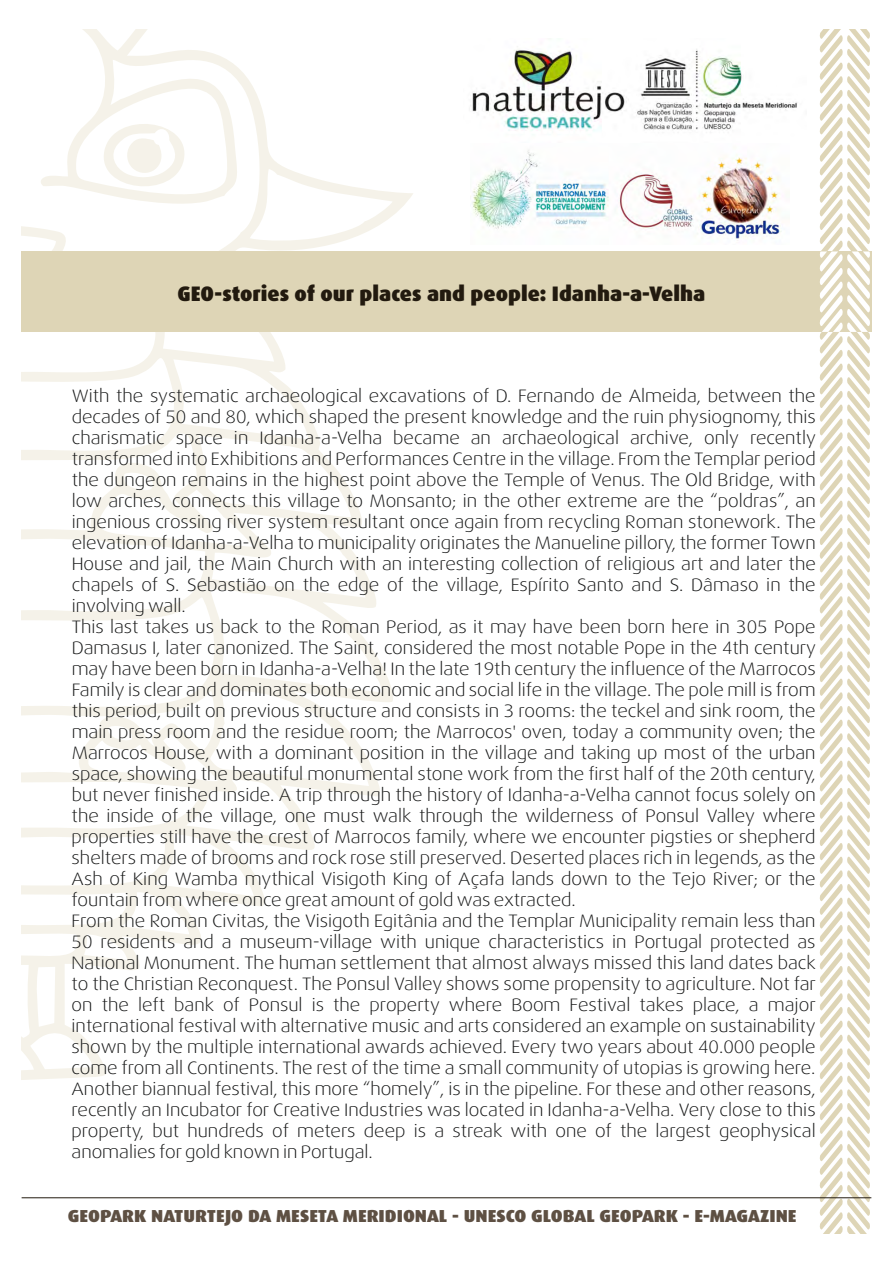
<style>
.page{position:relative;width:893px;height:1263px;background:#fff}
.page>*{position:absolute;margin:0;border:0;box-sizing:border-box;transform-origin:0 0}
.t1{font:900 21px "Dax";color:#221a0f}
.t2{font:300 18px/21px "Dax Wide";color:#151616}
.t3{font:900 17.4px "Dax";color:#5e5043;scale:1.06 1}
</style>
<div class="page">
<svg style="left:22px;top:30px;width:391px;height:1050px"></svg>
<svg style="left:96px;top:110px;width:97px;height:90px"></svg>
<svg style="left:22px;top:226px;width:50px;height:25px"></svg>
<div style="left:22px;top:251px;width:849px;height:81px;background:#ded5b6"></div>
<svg style="left:820px;top:30px;width:50px;height:1203px"></svg>
<hr style="left:22px;top:1197px;width:849px;height:1px;background:#221a0f">
<img style="left:472px;top:49px;width:325px;height:82px">
<img style="left:470px;top:150px;width:312px;height:91px">
<p class="t1" style="left:177px;top:282px;width:529px">GEO-stories of our places and people: Idanha-a-Velha</p>
<p class="t2" style="left:72px;top:385px;width:746px">With the systematic archaeological excavations of D. Fernando de Almeida, between the decades of 50 and 80, which shaped the present knowledge and the ruin physiognomy, this charismatic space in Idanha-a-Velha became an archaeological archive, only recently transformed into Exhibitions and Performances Centre in the village. From the Templar period the dungeon remains in the highest point above the Temple of Venus. The Old Bridge, with low arches, connects this village to Monsanto; in the other extreme are the “poldras”, an ingenious crossing river system resultant once again from recycling Roman stonework. The elevation of Idanha-a-Velha to municipality originates the Manueline pillory, the former Town House and jail, the Main Church with an interesting collection of religious art and later the chapels of S. Sebastião on the edge of the village, Espírito Santo and S. Dâmaso in the involving wall.<br>This last takes us back to the Roman Period, as it may have been born here in 305 Pope Damasus I, later canonized. The Saint, considered the most notable Pope in the 4th century may have been born in Idanha-a-Velha! In the late 19th century the influence of the Marrocos Family is clear and dominates both economic and social life in the village. The pole mill is from this period, built on previous structure and consists in 3 rooms: the teckel and sink room, the main press room and the residue room; the Marrocos' oven, today a community oven; the Marrocos House, with a dominant position in the village and taking up most of the urban space, showing the beautiful monumental stone work from the first half of the 20th century, but never finished inside. A trip through the history of Idanha-a-Velha cannot focus solely on the inside of the village, one must walk through the wilderness of Ponsul Valley where properties still have the crest of Marrocos family, where we encounter pigsties or shepherd shelters made of brooms and rock rose still preserved. Deserted places rich in legends, as the Ash of King Wamba mythical Visigoth King of Açafa lands down to the Tejo River; or the fountain from where once great amount of gold was extracted.<br>From the Roman Civitas, the Visigoth Egitânia and the Templar Municipality remain less than 50 residents and a museum-village with unique characteristics in Portugal protected as National Monument. The human settlement that almost always missed this land dates back to the Christian Reconquest. The Ponsul Valley shows some propensity to agriculture. Not far on the left bank of Ponsul is the property where Boom Festival takes place, a major international festival with alternative music and arts considered an example on sustainability shown by the multiple international awards achieved. Every two years about 40.000 people come from all Continents. The rest of the time a small community of utopias is growing here.<br>Another biannual festival, this more “homely”, is in the pipeline. For these and other reasons, recently an Incubator for Creative Industries was located in Idanha-a-Velha. Very close to this property, but hundreds of meters deep is a streak with one of the largest geophysical anomalies for gold known in Portugal.</p>
<p class="t3" style="left:68px;top:1206px;width:689px">GEOPARK NATURTEJO DA MESETA MERIDIONAL - UNESCO GLOBAL GEOPARK - E-MAGAZINE</p>
</div>
